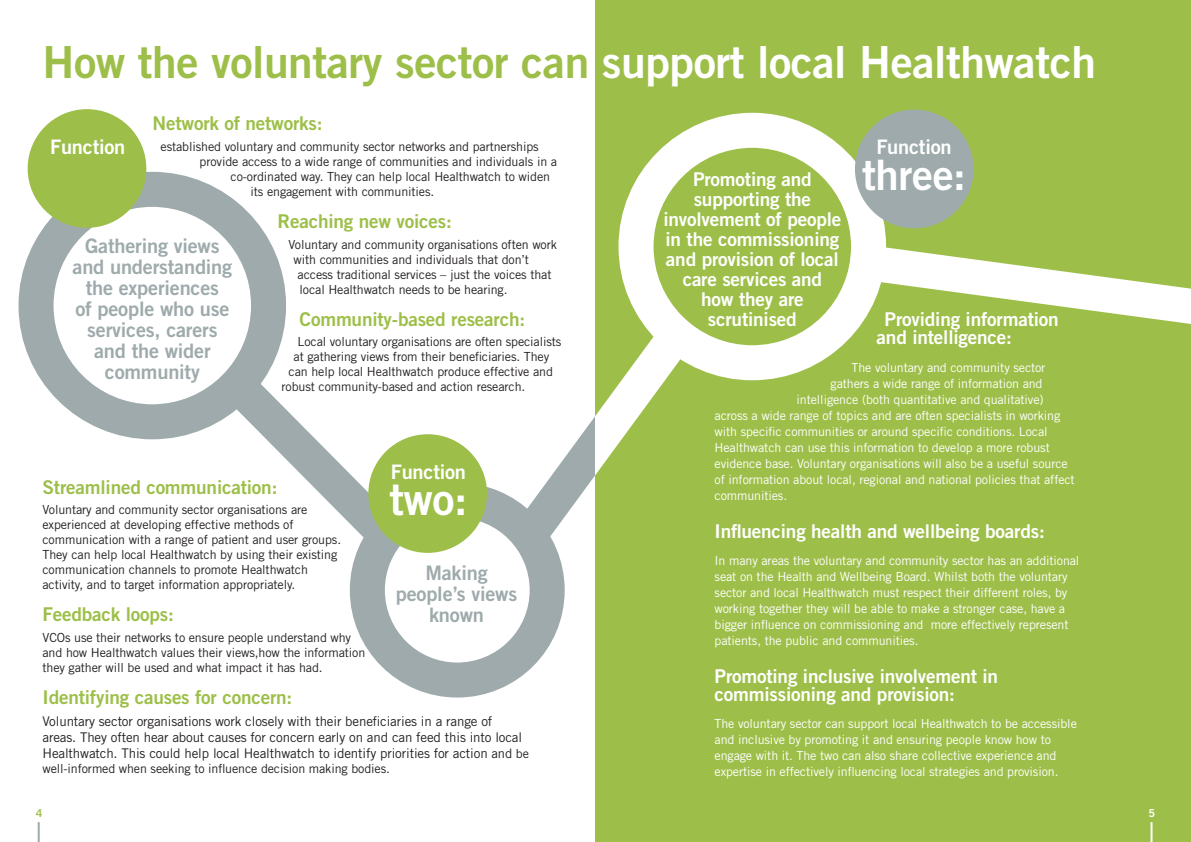
<style>
.page{position:relative;width:1191px;height:842px;background:#fff}
.page>*{position:absolute;margin:0;border:0;box-sizing:border-box;transform-origin:0 0}
.t1{font:44.3px "Trade Gothic Bold Two";letter-spacing:-.01em;color:#9dbf49}
.t2{font:44px "Trade Gothic Bold Two";color:#fff}
.t3{font:42px "Trade Gothic Bold Two";letter-spacing:-.01em;color:#fff}
.t4{font:20px/21px "Trade Gothic Bold Two";letter-spacing:-.01em;color:#9eaaab;text-align:center}
.t5{font:20px "Trade Gothic Bold Two";letter-spacing:-.01em;color:#fff}
.t6{font:19px/20px "Trade Gothic Bold Two";letter-spacing:-.01em;color:#fff}
.t7{font:19px "Trade Gothic Bold Two";letter-spacing:-.01em;color:#9dbf49}
.t8{font:13.3px/16px "Trade Gothic";letter-spacing:-.01em;color:#231f20}
.t9{font:12.5px/15px "Trade Gothic";letter-spacing:-.01em;color:#231f20}
.t10{font:12.5px/16px "Trade Gothic";letter-spacing:-.01em;color:#fff}
.t11{font:11px "Trade Gothic Bold Two";color:#9dbf49}
.t12{font:11px "Trade Gothic Bold Two";color:#fff}
.s1{color:#fff}
.s2{font-size:13px}
.s3{font-size:12.5px}
</style>
<div class="page">
<svg style="left:479px;top:416px;width:116px;height:170px"></svg>
<div style="left:595px;top:0;width:596px;height:842px;background:#9dbf49"></div>
<hr style="left:38px;top:822px;width:2px;height:20px;background:#9eaaab">
<hr style="left:1150px;top:822px;width:2px;height:20px;background:#fff">
<div style="left:19px;top:172px;width:267px;height:267px;border:35px solid #9eaaab;border-radius:50%"></div>
<div style="left:28px;top:109px;width:118px;height:119px;background:#9dbf49;border-radius:50%"></div>
<svg style="left:190px;top:338px;width:247px;height:242px"></svg>
<div style="left:350px;top:483px;width:214px;height:214px;border:35px solid #9eaaab;border-radius:50%"></div>
<div style="left:368px;top:434px;width:119px;height:119px;background:#9dbf49;border-radius:50%"></div>
<div style="left:618px;top:113px;width:268px;height:267px;border:35px solid #fff;border-radius:50%"></div>
<svg style="left:595px;top:286px;width:130px;height:190px"></svg>
<div style="left:855px;top:110px;width:118px;height:118px;background:#9eaaab;border-radius:50%"></div>
<svg style="left:828px;top:223px;width:363px;height:127px"></svg>
<h2 class="t1" style="left:43px;top:35px;width:1055px">How the voluntary sector can <span class="s1">support local Healthwatch</span></h2>
<p class="t7" style="left:153px;top:111px;width:171px">Network of networks:</p>
<p class="t9" style="left:161px;top:139px;width:380px">established voluntary and community sector networks and partnerships</p>
<p class="t9" style="left:200px;top:154px;width:359px">provide access to a wide range of communities and individuals in a</p>
<p class="t9" style="left:231px;top:169px;width:321px">co-ordinated way. They can help local Healthwatch to widen</p>
<p class="t9" style="left:251px;top:184px;width:185px">its engagement with communities.</p>
<p class="t7" style="left:278px;top:209px;width:176px">Reaching new voices:</p>
<p class="t9" style="left:298px;top:251px;width:255px;text-indent:-4px">with communities and individuals that don’t access traditional services – just the voices that local Healthwatch needs to be hearing.</p>
<p class="t7" style="left:300px;top:307px;width:227px">Community-based research:</p>
<p class="t9" style="left:298px;top:334px;width:265px">Local voluntary organisations are often specialists</p>
<p class="t9" style="left:294px;top:349px;width:257px">at gathering views from their beneficiaries. They</p>
<p class="t9" style="left:289px;top:364px;width:266px">can help local Healthwatch produce effective and</p>
<p class="t5" style="left:50px;top:134px;width:77px">Function</p>
<p class="t4" style="left:73px;top:235px;width:161px">Gathering views and understanding the experiences<br>of people who use services, carers and the wider community</p>
<p class="t9" style="left:289px;top:236px;width:270px">Voluntary and community organisations often work</p>
<p class="t9" style="left:282px;top:379px;width:245px">robust community-based and action research.</p>
<p class="t5" style="left:391px;top:459px;width:77px">Function</p>
<p class="t2" style="left:389px;top:472px;width:80px">two:</p>
<p class="t7" style="left:43px;top:475px;width:236px">Streamlined communication:</p>
<p class="t9" style="left:43px;top:502px;width:300px">Voluntary and community sector organisations are experienced at developing effective methods of communication with a range of patient and user groups.<br>They can help local Healthwatch by using their existing communication channels to promote Healthwatch activity, and to target information appropriately.</p>
<p class="t7" style="left:43px;top:603px;width:133px">Feedback loops:</p>
<p class="t9" style="left:43px;top:630px;width:324px">VCOs use their networks to ensure people understand why and how Healthwatch values their views,how the information they gather will be used and what impact it has had.</p>
<p class="t7" style="left:43px;top:686px;width:251px">Identifying causes for concern:</p>
<p class="t8" style="left:43px;top:713px;width:488px">Voluntary sector organisations work closely with their beneficiaries in a range of areas. They often hear about causes for concern early on and can feed this into local<br>Healthwatch. This could help local Healthwatch to identify priorities for action <span class="s2">and</span> <span class="s3">be</span></p>
<p class="t9" style="left:43px;top:761px;width:349px">well-informed when seeking to influence decision making bodies.</p>
<p class="t4" style="left:396px;top:562px;width:123px">Making people’s views known</p>
<p class="t5" style="left:876px;top:134px;width:77px">Function</p>
<p class="t3" style="left:862px;top:149px;width:106px">three:</p>
<p class="t6" style="left:663px;top:169px;width:179px;text-align:center">Promoting and supporting the involvement of people in the commissioning</p>
<p class="t6" style="left:666px;top:249px;width:174px;text-align:center">and provision of local care services and how they are scrutinised</p>
<p class="t6" style="left:876px;top:310px;width:184px;line-height:18px;text-indent:8px">Providing information and intelligence:</p>
<p class="t10" style="left:851px;top:359px;width:195px">The voluntary and community sector</p>
<p class="t10" style="left:830px;top:375px;width:213px">gathers a wide range of information and</p>
<p class="t10" style="left:714px;top:391px;width:362px;text-indent:82px">intelligence (both quantitative and qualitative) across a wide range of topics and are often specialists in working with specific communities or around specific conditions. Local Healthwatch can use this information to develop a more robust evidence base. Voluntary organisations will also be a useful source of information about local, regional and national policies that affect communities.</p>
<p class="t6" style="left:714px;top:520px;width:332px">Influencing health and wellbeing boards:</p>
<p class="t10" style="left:714px;top:552px;width:366px">In many areas the voluntary and community sector has an additional seat on the Health and Wellbeing Board. Whilst both the voluntary sector and local Healthwatch must respect their different roles, by working together they will be able to make a stronger case, have a bigger influence on commissioning and more effectively represent patients, the public and communities.</p>
<p class="t6" style="left:714px;top:667px;width:285px;line-height:18px">Promoting inclusive involvement in commissioning and provision:</p>
<p class="t10" style="left:714px;top:715px;width:364px">The voluntary sector can support local Healthwatch to be accessible and inclusive by promoting it and ensuring people know how to engage with it. The two can also share collective experience and expertise in effectively influencing local strategies and provision.</p>
<p class="t11" style="left:36px;top:806px;width:8px">4</p>
<p class="t12" style="left:1148px;top:806px;width:8px">5</p>
</div>
